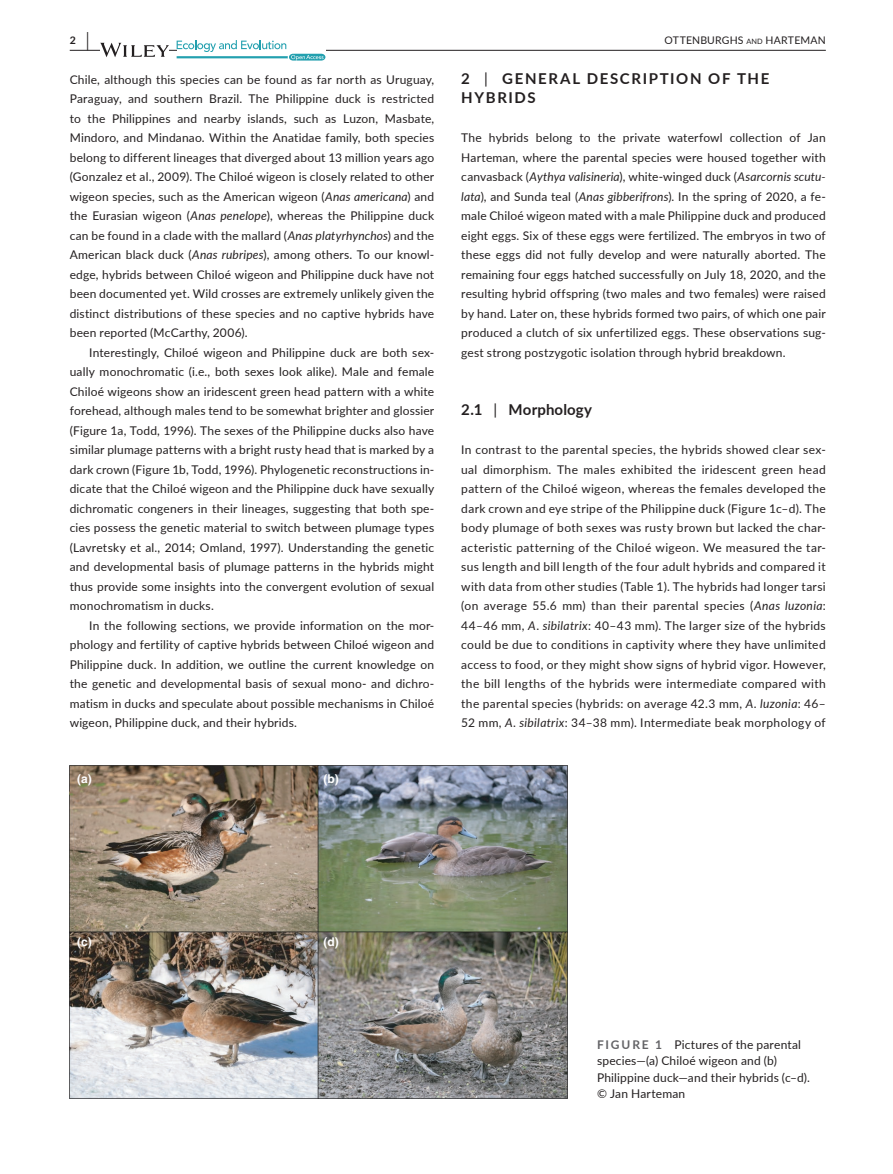
<style>
.page{position:relative;width:893px;height:1174px;background:#fff}
.page>*{position:absolute;margin:0;border:0;box-sizing:border-box;transform-origin:0 0}
.t1{font:700 15px/19.5px "Lato";letter-spacing:.105em;color:#231f20}
.t2{font:700 15px "Lato";letter-spacing:.01em;color:#231f20}
.t3{font:12px/19.5px "Lato";letter-spacing:.015em;color:#231f20;text-align:justify}
.t4{font:700 12px "Helvetica";color:#fff}
.t5{font:10.5px "Lato";letter-spacing:.02em;color:#231f20}
.t6{font:700 10.5px "Lato";color:#231f20}
.s1{font-size:19.5px}
.s2{font-size:7.35px}
.s3{font-style:italic}
.s4{font-weight:400}
.s5{font-weight:700;color:#636366}
</style>
<div class="page">
<hr style="left:70px;top:50px;width:756px;height:1px;background:#231f20">
<svg style="left:100px;top:43px;width:69px;height:14px"></svg>
<svg style="left:177px;top:40px;width:148px;height:21px"></svg>
<img style="left:70px;top:765px;width:497px;height:333px">
<p class="t6" style="left:70px;top:33px;width:21px">2 <span class="s1">|</span></p>
<p class="t5" style="left:665px;top:33px;width:163px">OTTENBURGHS <span class="s2">an d</span> HARTEMAN</p>
<p class="t3" style="left:70px;top:69px;width:366px">Chile, although this species can be found as far north as Uruguay, Paraguay, and southern Brazil. The Philippine duck is restricted to the Philippines and nearby islands, such as Luzon, Masbate, Mindoro, and Mindanao. Within the Anatidae family, both species belong to different lineages that diverged about 13 million years ago (Gonzalez et al., 2009). The Chiloé wigeon is closely related to other wigeon species, such as the American wigeon (<span class="s3">Anas americana</span>) and the Eurasian wigeon (<span class="s3">Anas penelope</span>), whereas the Philippine duck can be found in a clade with the mallard (<span class="s3">Anas platyrhynchos</span>) and the American black duck (<span class="s3">Anas rubripes</span>), among others. To our knowl&shy;edge, hybrids between Chiloé wigeon and Philippine duck have not been documented yet. Wild crosses are extremely unlikely given the distinct distributions of these species and no captive hybrids have been reported (McCarthy, 2006).</p>
<p class="t3" style="left:70px;top:342px;width:366px;text-indent:20px">Interestingly, Chiloé wigeon and Philippine duck are both sex&shy;ually monochromatic (i.e., both sexes look alike). Male and female Chiloé wigeons show an iridescent green head pattern with a white forehead, although males tend to be somewhat brighter and glossier (Figure 1a, Todd, 1996). The sexes of the Philippine ducks also have similar plumage patterns with a bright rusty head that is marked by a dark crown (Figure 1b, Todd, 1996). Phylogenetic reconstructions in&shy;dicate that the Chiloé wigeon and the Philippine duck have sexually dichromatic congeners in their lineages, suggesting that both spe&shy;cies possess the genetic material to switch between plumage types (Lavretsky et al., 2014; Omland, 1997). Understanding the genetic and developmental basis of plumage patterns in the hybrids might thus provide some insights into the convergent evolution of sexual monochromatism in ducks.</p>
<p class="t3" style="left:70px;top:615px;width:366px;text-indent:20px">In the following sections, we provide information on the mor&shy;phology and fertility of captive hybrids between Chiloé wigeon and Philippine duck. In addition, we outline the current knowledge on the genetic and developmental basis of sexual mono- and dichro&shy;matism in ducks and speculate about possible mechanisms in Chiloé wigeon, Philippine duck, and their hybrids.</p>
<p class="t1" style="left:461px;top:68px;width:310px">2 <span class="s4">|</span> GENERAL DESCRIPTION OF THE<br>HYBRIDS</p>
<p class="t3" style="left:461px;top:128px;width:366px">The hybrids belong to the private waterfowl collection of Jan Harteman, where the parental species were housed together with canvasback (<span class="s3">Aythya valisineria</span>), white-winged duck (<span class="s3">Asarcornis scutu&shy;lata</span>), and Sunda teal (<span class="s3">Anas gibberifrons</span>). In the spring of 2020, a fe&shy;male Chiloé wigeon mated with a male Philippine duck and produced eight eggs. Six of these eggs were fertilized. The embryos in two of these eggs did not fully develop and were naturally aborted. The remaining four eggs hatched successfully on July 18, 2020, and the resulting hybrid offspring (two males and two females) were raised by hand. Later on, these hybrids formed two pairs, of which one pair produced a clutch of six unfertilized eggs. These observations sug&shy;gest strong postzygotic isolation through hybrid breakdown.</p>
<p class="t2" style="left:461px;top:399px;width:132px">2.1 <span class="s4">|</span> Morphology</p>
<p class="t3" style="left:461px;top:440px;width:366px">In contrast to the parental species, the hybrids showed clear sex&shy;ual dimorphism. The males exhibited the iridescent green head pattern of the Chiloé wigeon, whereas the females developed the dark crown and eye stripe of the Philippine duck (Figure 1c–d). The body plumage of both sexes was rusty brown but lacked the char&shy;acteristic patterning of the Chiloé wigeon. We measured the tar&shy;sus length and bill length of the four adult hybrids and compared it with data from other studies (Table 1). The hybrids had longer tarsi (on average 55.6 mm) than their parental species (<span class="s3">Anas luzonia</span>:<br>44–46 mm, <span class="s3">A</span>. <span class="s3">sibilatrix</span>: 40–43 mm). The larger size of the hybrids could be due to conditions in captivity where they have unlimited access to food, or they might show signs of hybrid vigor. However, the bill lengths of the hybrids were intermediate compared with the parental species (hybrids: on average 42.3 mm, <span class="s3">A</span>. <span class="s3">luzonia</span>: 46– 52 mm, <span class="s3">A</span>. <span class="s3">sibilatrix</span>: 34–38 mm). Intermediate beak morphology of</p>
<p class="t4" style="left:77px;top:771px;width:16px">(a)</p>
<p class="t4" style="left:324px;top:771px;width:17px">(b)</p>
<p class="t4" style="left:77px;top:934px;width:16px">(c)</p>
<p class="t4" style="left:324px;top:934px;width:17px">(d)</p>
<p class="t3" style="left:597px;top:1035px;width:215px;line-height:16.5px;text-align:left"><span class="s5">FIGURE 1</span> Pictures of the parental species—(a) Chiloé wigeon and (b)<br>Philippine duck—and their hybrids (c–d). © Jan Harteman</p>
</div>
